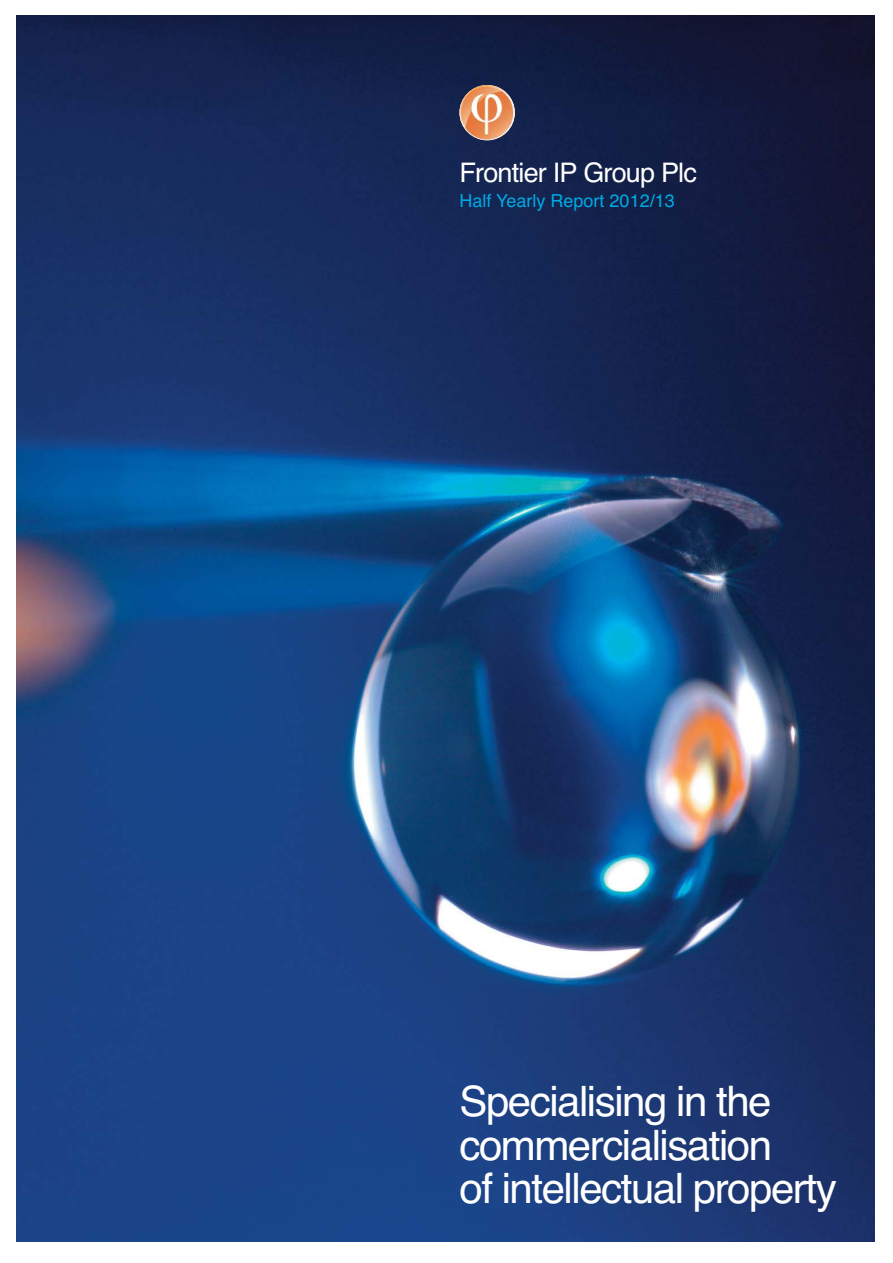
<style>
.page{position:relative;width:893px;height:1263px;background:#fff}
.page>*{position:absolute;margin:0;border:0;box-sizing:border-box;transform-origin:0 0}
.t1{font:42px/43.5px "Helvetica";letter-spacing:-.035em;color:#fff}
.t2{font:27px "Helvetica";letter-spacing:-.03em;color:#fff}
.t3{font:18px "Helvetica";color:#00aae5}
</style>
<div class="page">
<img style="left:16px;top:15px;width:858px;height:1227px">
<img style="left:459px;top:85px;width:55px;height:55px;border-radius:50%">
<p class="t2" style="left:459px;top:162px;width:239px">Frontier IP Group Plc</p>
<p class="t3" style="left:459px;top:195px;width:217px">Half Yearly Report 2012/13</p>
<p class="t1" style="left:459px;top:1084px;width:379px">Specialising in the commercialisation<br>of intellectual property</p>
</div>
